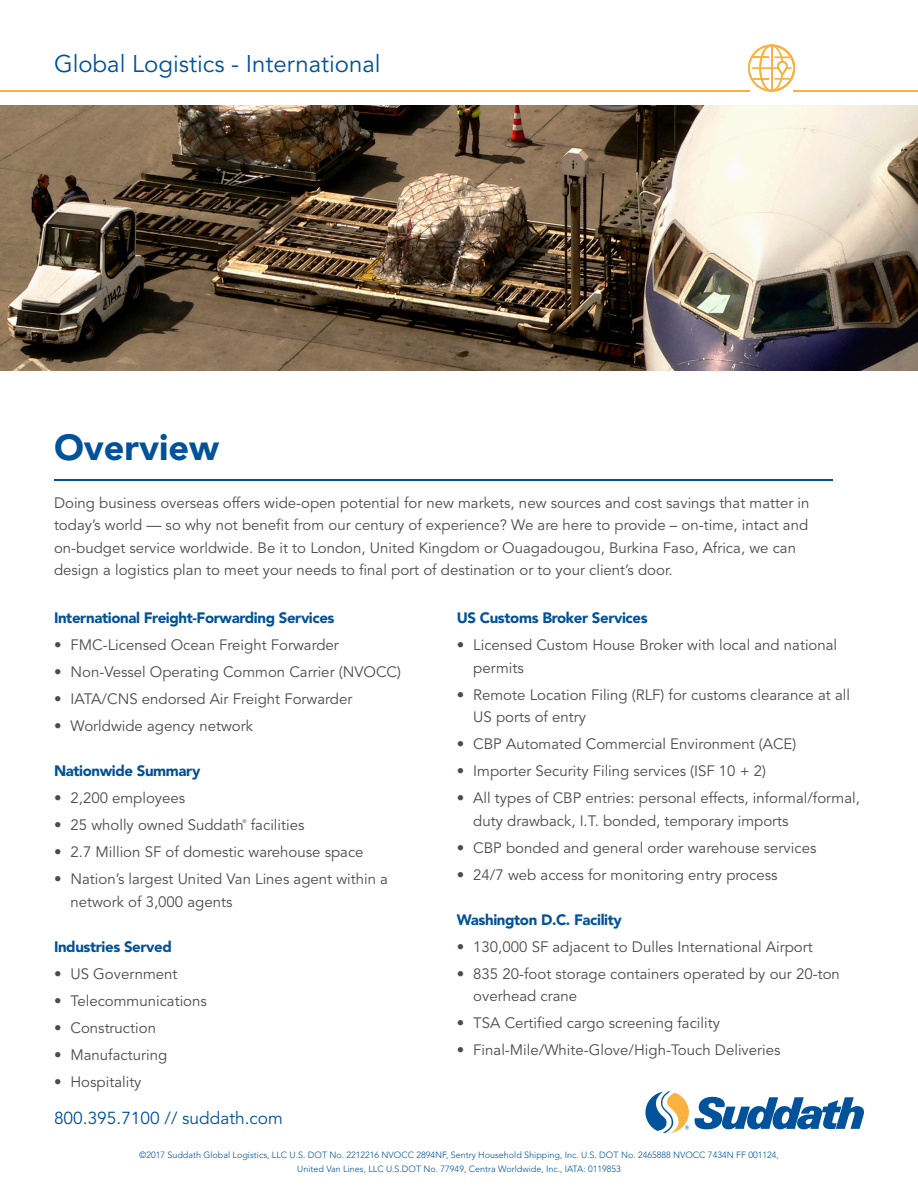
<style>
.page{position:relative;width:918px;height:1188px;background:#fff}
.page>*{position:absolute;margin:0;border:0;box-sizing:border-box;transform-origin:0 0}
.t1{font:900 36px "Avenir LT Std";color:#01529a}
.t2{font:24px "Avenir LT Std";color:#01529a}
.t3{font:17.25px "Avenir LT Std";color:#01529a}
.t4{font:15px "Avenir LT Std";color:#4b4c4d}
.t5{font:900 15px "Avenir LT Std";letter-spacing:-.025em;color:#01529a}
.t6{font:300 9px "Avenir LT Std";color:#01529a}
.t7{font:5.25px "Avenir LT Std";color:#4b4c4d}
</style>
<div class="page">
<svg style="left:695px;top:1097px;width:169px;height:32px"></svg>
<svg style="left:645px;top:1091px;width:44px;height:42px"></svg>
<img style="left:0;top:106px;width:918px;height:265px">
<hr style="left:54px;top:479px;width:778px;height:2px;background:#01529a">
<hr style="left:0;top:90px;width:750px;height:2px;background:#fbb13f">
<hr style="left:793px;top:90px;width:125px;height:2px;background:#fbb13f">
<svg style="left:748px;top:45px;width:47px;height:47px"></svg>
<p class="t2" style="left:54px;top:50px;width:328px">Global Logistics - International</p>
<p class="t1" style="left:54px;top:425px;width:167px">Overview</p>
<p class="t4" style="left:54px;top:494px;width:757px">Doing business overseas offers wide-open potential for new markets, new sources and cost savings that matter in</p>
<p class="t4" style="left:54px;top:516px;width:756px">today’s world — so why not benefit from our century of experience? We are here to provide – on-time, intact and</p>
<p class="t4" style="left:54px;top:539px;width:744px">on-budget service worldwide. Be it to London, United Kingdom or Ouagadougou, Burkina Faso, Africa, we can</p>
<p class="t4" style="left:54px;top:561px;width:620px">design a logistics plan to meet your needs to final port of destination or to your client’s door.</p>
<p class="t5" style="left:54px;top:609px;width:282px">International Freight-Forwarding Services</p>
<p class="t4" style="left:54px;top:637px;width:286px">• FMC-Licensed Ocean Freight Forwarder</p>
<p class="t4" style="left:54px;top:664px;width:349px">• Non-Vessel Operating Common Carrier (NVOCC)</p>
<p class="t4" style="left:54px;top:691px;width:300px">• IATA/CNS endorsed Air Freight Forwarder</p>
<p class="t4" style="left:54px;top:718px;width:200px">• Worldwide agency network</p>
<p class="t5" style="left:54px;top:762px;width:148px">Nationwide Summary</p>
<p class="t4" style="left:54px;top:790px;width:133px">• 2,200 employees</p>
<p class="t4" style="left:54px;top:817px;width:191px">• 25 wholly owned Suddath</p>
<p class="t7" style="left:243px;top:818px;width:6px">®</p>
<p class="t4" style="left:251px;top:817px;width:55px">facilities</p>
<p class="t4" style="left:54px;top:844px;width:311px">• 2.7 Million SF of domestic warehouse space</p>
<p class="t4" style="left:54px;top:871px;width:335px">• Nation’s largest United Van Lines agent within a</p>
<p class="t4" style="left:70px;top:893px;width:163px">network of 3,000 agents</p>
<p class="t5" style="left:54px;top:938px;width:119px">Industries Served</p>
<p class="t4" style="left:54px;top:965px;width:125px">• US Government</p>
<p class="t4" style="left:54px;top:992px;width:154px">• Telecommunications</p>
<p class="t4" style="left:54px;top:1019px;width:104px">• Construction</p>
<p class="t4" style="left:54px;top:1046px;width:115px">• Manufacturing</p>
<p class="t4" style="left:54px;top:1073px;width:89px">• Hospitality</p>
<p class="t5" style="left:457px;top:609px;width:192px">US Customs Broker Services</p>
<p class="t4" style="left:457px;top:637px;width:382px">• Licensed Custom House Broker with local and national</p>
<p class="t4" style="left:473px;top:659px;width:52px">permits</p>
<p class="t4" style="left:457px;top:686px;width:395px">• Remote Location Filing (RLF) for customs clearance at all</p>
<p class="t4" style="left:473px;top:709px;width:114px">US ports of entry</p>
<p class="t4" style="left:457px;top:736px;width:341px">• CBP Automated Commercial Environment (ACE)</p>
<p class="t4" style="left:457px;top:763px;width:311px">• Importer Security Filing services (ISF 10 + 2)</p>
<p class="t4" style="left:457px;top:790px;width:405px">• All types of CBP entries: personal effects, informal/formal,</p>
<p class="t4" style="left:473px;top:812px;width:317px">duty drawback, I.T. bonded, temporary imports</p>
<p class="t4" style="left:457px;top:839px;width:361px">• CBP bonded and general order warehouse services</p>
<p class="t4" style="left:457px;top:866px;width:322px">• 24/7 web access for monitoring entry process</p>
<p class="t5" style="left:457px;top:911px;width:167px">Washington D.C. Facility</p>
<p class="t4" style="left:457px;top:938px;width:357px">• 130,000 SF adjacent to Dulles International Airport</p>
<p class="t4" style="left:457px;top:965px;width:385px">• 835 20-foot storage containers operated by our 20-ton</p>
<p class="t4" style="left:473px;top:988px;width:105px">overhead crane</p>
<p class="t4" style="left:457px;top:1015px;width:265px">• TSA Certified cargo screening facility</p>
<p class="t4" style="left:457px;top:1042px;width:325px">• Final-Mile/White-Glove/High-Touch Deliveries</p>
<p class="t3" style="left:54px;top:1108px;width:230px">800.395.7100 // suddath.com</p>
<p class="t6" style="left:139px;top:1150px;width:641px">©2017 Suddath Global Logistics, LLC U.S. DOT No. 2212216 NVOCC 2894NF, Sentry Household Shipping, Inc. U.S. DOT No. 2465888 NVOCC 7434N FF 001124,</p>
<p class="t6" style="left:297px;top:1163px;width:325px">United Van Lines, LLC U.S.DOT No. 77949, Centra Worldwide, Inc., IATA: 0119853</p>
</div>
